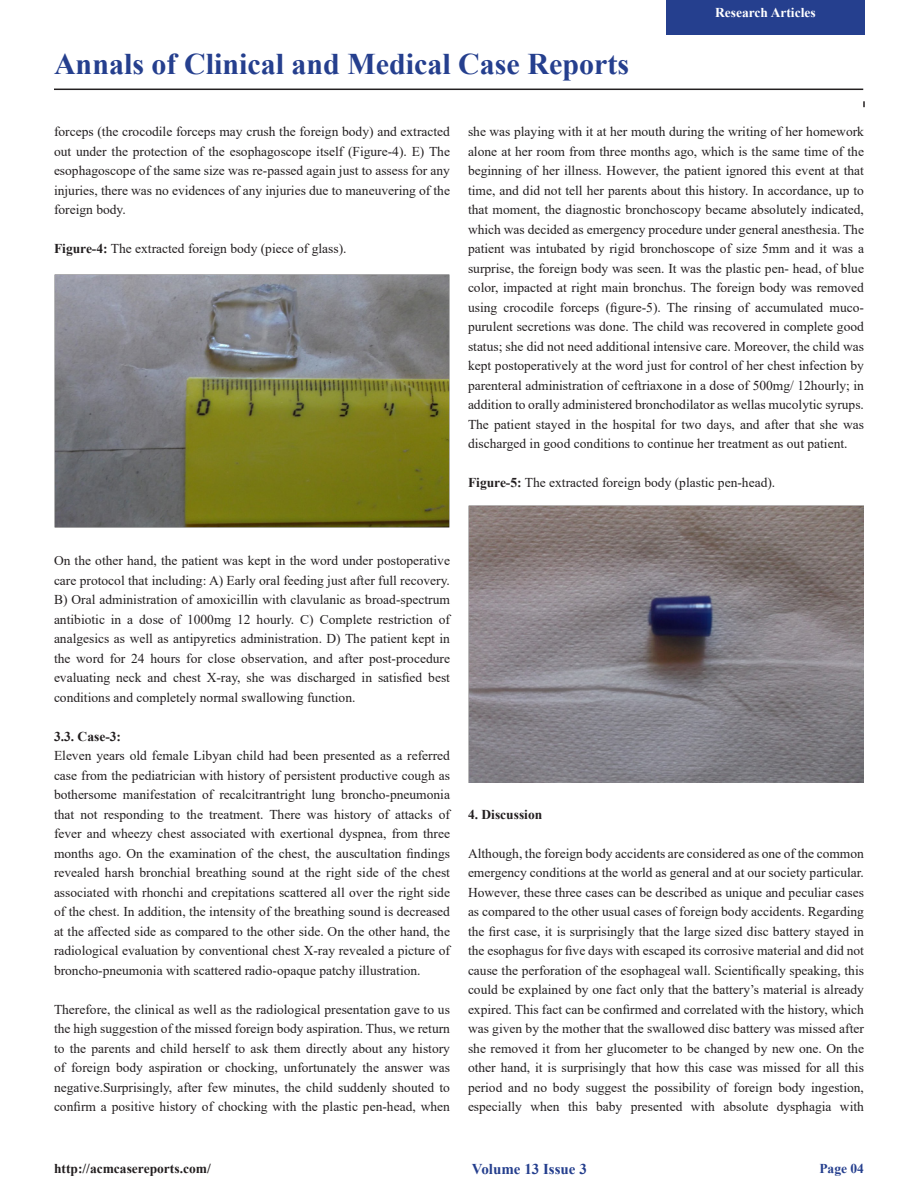
<style>
.page{position:relative;width:918px;height:1188px;background:#fff}
.page>*{position:absolute;margin:0;border:0;box-sizing:border-box;transform-origin:0 0}
.t1{font:700 30px "Times New Roman";color:#253f8e}
.t2{font:700 15px "Times New Roman";color:#253f8e}
.t3{font:13.5px/19.5px "Times New Roman";color:#231f20;text-align:justify}
.t4{font:700 13.5px "Times New Roman";color:#231f20}
.t5{font:700 13.5px "Times New Roman";color:#fff}
.t6{font:700 13.5px "Times New Roman";color:#253f8e}
.s1{font-weight:700}
</style>
<div class="page">
<svg style="left:863px;top:101px;width:2px;height:6px"></svg>
<hr style="left:54px;top:89px;width:809px;height:1px;background:#231f20">
<img style="left:55px;top:275px;width:395px;height:252px">
<img style="left:469px;top:506px;width:395px;height:277px">
<div style="left:666px;top:0;width:199px;height:34px;background:#253f8e"></div>
<p class="t1" style="left:54px;top:43px;width:577px">Annals of Clinical and Medical Case Reports</p>
<p class="t5" style="left:715px;top:2px;width:102px">Research Articles</p>
<p class="t3" style="left:54px;top:121px;width:398px">forceps (the crocodile forceps may crush the foreign body) and extracted out under the protection of the esophagoscope itself (Figure-4). E) The esophagoscope of the same size was re-passed again just to assess for any injuries, there was no evidences of any injuries due to maneuvering of the foreign body.</p>
<p class="t3" style="left:54px;top:238px;width:294px"><span class="s1">Figure-4:</span> The extracted foreign body (piece of glass).</p>
<p class="t3" style="left:468px;top:121px;width:398px">she was playing with it at her mouth during the writing of her homework alone at her room from three months ago, which is the same time of the beginning of her illness. However, the patient ignored this event at that time, and did not tell her parents about this history. In accordance, up to that moment, the diagnostic bronchoscopy became absolutely indicated, which was decided as emergency procedure under general anesthesia. The patient was intubated by rigid bronchoscope of size 5mm and it was a surprise, the foreign body was seen. It was the plastic pen- head, of blue color, impacted at right main bronchus. The foreign body was removed using crocodile forceps (figure-5). The rinsing of accumulated muco&shy;purulent secretions was done. The child was recovered in complete good status; she did not need additional intensive care. Moreover, the child was kept postoperatively at the word just for control of her chest infection by parenteral administration of ceftriaxone in a dose of 500mg/ 12hourly; in addition to orally administered bronchodilator as wellas mucolytic syrups.<br>The patient stayed in the hospital for two days, and after that she was discharged in good conditions to continue her treatment as out patient.</p>
<p class="t3" style="left:468px;top:472px;width:309px"><span class="s1">Figure-5:</span> The extracted foreign body (plastic pen-head).</p>
<p class="t3" style="left:54px;top:550px;width:398px">On the other hand, the patient was kept in the word under postoperative care protocol that including: A) Early oral feeding just after full recovery.<br>B) Oral administration of amoxicillin with clavulanic as broad-spectrum antibiotic in a dose of 1000mg 12 hourly. C) Complete restriction of analgesics as well as antipyretics administration. D) The patient kept in the word for 24 hours for close observation, and after post-procedure evaluating neck and chest X-ray, she was discharged in satisfied best conditions and completely normal swallowing function.</p>
<p class="t4" style="left:54px;top:726px;width:69px">3.3. Case-3:</p>
<p class="t3" style="left:54px;top:745px;width:398px">Eleven years old female Libyan child had been presented as a referred case from the pediatrician with history of persistent productive cough as bothersome manifestation of recalcitrantright lung broncho-pneumonia that not responding to the treatment. There was history of attacks of fever and wheezy chest associated with exertional dyspnea, from three months ago. On the examination of the chest, the auscultation findings revealed harsh bronchial breathing sound at the right side of the chest associated with rhonchi and crepitations scattered all over the right side of the chest. In addition, the intensity of the breathing sound is decreased at the affected side as compared to the other side. On the other hand, the radiological evaluation by conventional chest X-ray revealed a picture of broncho-pneumonia with scattered radio-opaque patchy illustration.</p>
<p class="t3" style="left:54px;top:999px;width:398px">Therefore, the clinical as well as the radiological presentation gave to us the high suggestion of the missed foreign body aspiration. Thus, we return to the parents and child herself to ask them directly about any history of foreign body aspiration or chocking, unfortunately the answer was negative.Surprisingly, after few minutes, the child suddenly shouted to confirm a positive history of chocking with the plastic pen-head, when</p>
<p class="t4" style="left:468px;top:804px;width:76px">4. Discussion</p>
<p class="t3" style="left:468px;top:843px;width:398px">Although, the foreign body accidents are considered as one of the common emergency conditions at the world as general and at our society particular.<br>However, these three cases can be described as unique and peculiar cases as compared to the other usual cases of foreign body accidents. Regarding the first case, it is surprisingly that the large sized disc battery stayed in the esophagus for five days with escaped its corrosive material and did not cause the perforation of the esophageal wall. Scientifically speaking, this could be explained by one fact only that the battery’s material is already expired. This fact can be confirmed and correlated with the history, which was given by the mother that the swallowed disc battery was missed after she removed it from her glucometer to be changed by new one. On the other hand, it is surprisingly that how this case was missed for all this period and no body suggest the possibility of foreign body ingestion, especially when this baby presented with absolute dysphagia with</p>
<p class="t4" style="left:54px;top:1159px;width:158px">http://acmcasereports.com/</p>
<p class="t6" style="left:819px;top:1159px;width:46px">Page 04</p>
<p class="t2" style="left:472px;top:1158px;width:116px">Volume 13 Issue 3</p>
</div>
